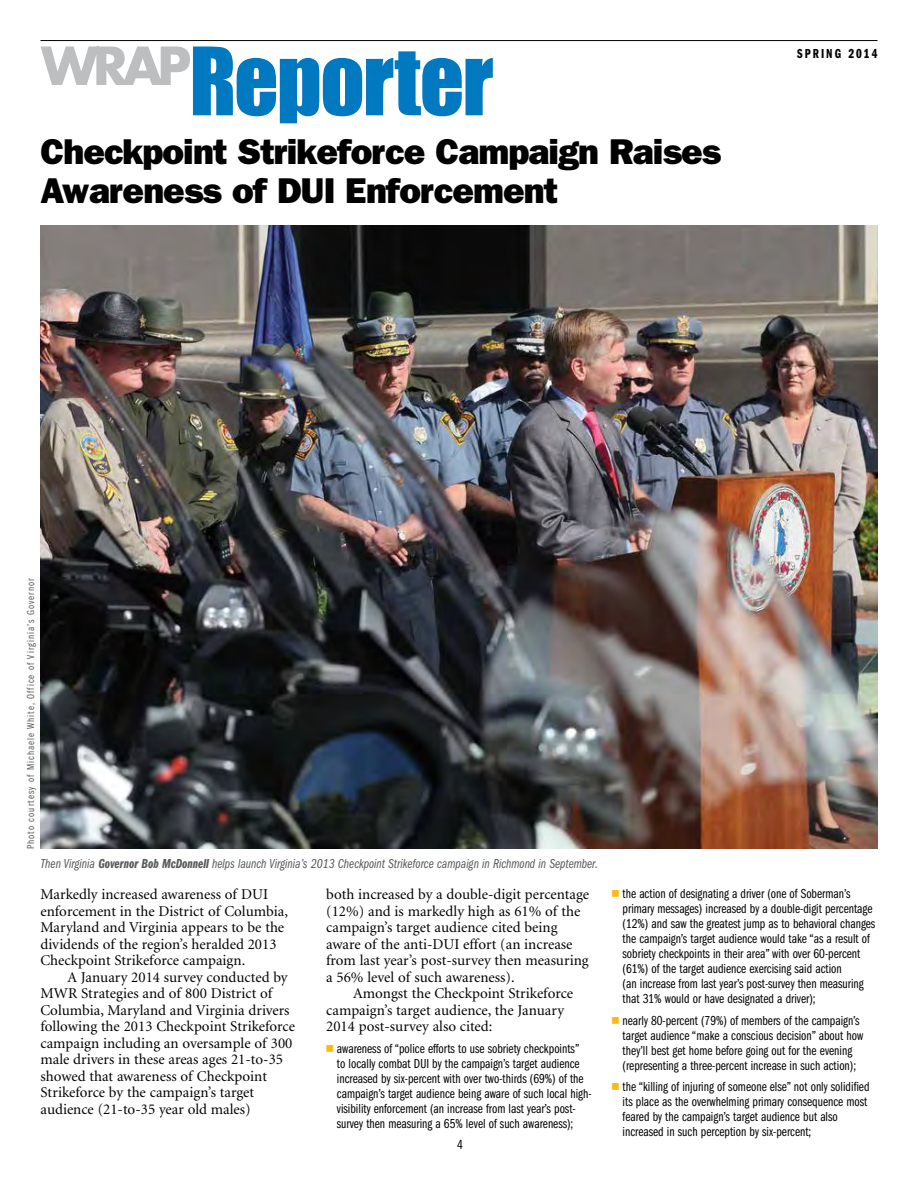
<style>
.page{position:relative;width:918px;height:1188px;background:#fff}
.page>*{position:absolute;margin:0;border:0;box-sizing:border-box;transform-origin:0 0}
.t1{font:800 36px/39px "Franklin Gothic";letter-spacing:-.025em;color:#000}
.t2{font:15px/16.5px "Minion";color:#000}
.t3{font:13.5px/15px "Franklin Gothic Book Cmpr";color:#000}
.t4{font:13.5px "Franklin Gothic Book Cmpr Ital";color:#58595b}
.t5{font:13.5px "Franklin Gothic Demi Cmpr";letter-spacing:.15em;color:#000}
.t6{font:10.5px "Franklin Gothic Book Cmpr";letter-spacing:.1em;color:#58595b}
.s1{font-family:"Franklin Gothic Demi Cmpr Ital"}
</style>
<div class="page">
<svg style="left:40px;top:47px;width:453px;height:76px"></svg>
<hr style="left:40px;top:40px;width:838px;height:1px;background:#000">
<img style="left:40px;top:226px;width:838px;height:623px">
<h1 class="t1" style="left:40px;top:131px;width:682px">Checkpoint Strikeforce Campaign Raises<br>Awareness of DUI Enforcement</h1>
<p class="t5" style="left:797px;top:46px;width:82px">SPRING 2014</p>
<p class="t6" style="left:25px;top:849px;width:272px;rotate:-90deg">Photo courtesy of Michaele White, Office of Virginia’s Governor</p>
<p class="t4" style="left:40px;top:857px;width:559px">Then Virginia <span class="s1">Governor Bob McDonnell</span> helps launch Virginia’s 2013 Checkpoint Strikeforce campaign in Richmond in September.</p>
<p class="t2" style="left:41px;top:886px;width:249px">Markedly increased awareness of DUI enforcement in the District of Columbia, Maryland and Virginia appears to be the dividends of the region’s heralded 2013<br>Checkpoint Strikeforce campaign.</p>
<p class="t2" style="left:41px;top:969px;width:256px;text-indent:27px">A January 2014 survey conducted by MWR Strategies and of 800 District of Columbia, Maryland and Virginia drivers following the 2013 Checkpoint Strikeforce campaign including an oversample of 300 male drivers in these areas ages 21-to-35 showed that awareness of Checkpoint Strikeforce by the campaign’s target audience (21-to-35 year old males)</p>
<p class="t2" style="left:326px;top:887px;width:264px">both increased by a double-digit percentage (12%) and is markedly high as 61% of the campaign’s target audience cited being aware of the anti-DUI effort (an increase from last year’s post-survey then measuring a 56% level of such awareness).</p>
<p class="t2" style="left:326px;top:985px;width:248px;text-indent:27px">Amongst the Checkpoint Strikeforce campaign’s target audience, the January<br>2014 post-survey also cited:</p>
<p class="t3" style="left:337px;top:1041px;width:256px">awareness of “police efforts to use sobriety checkpoints”<br>to locally combat DUI by the campaign’s target audience increased by six-percent with over two-thirds (69%) of the campaign’s target audience being aware of such local high&shy;visibility enforcement (an increase from last year’s post&shy;survey then measuring a 65% level of such awareness);</p>
<p class="t3" style="left:457px;top:1138px;width:7px">4</p>
<p class="t3" style="left:623px;top:886px;width:254px">the action of designating a driver (one of Soberman’s primary messages) increased by a double-digit percentage (12%) and saw the greatest jump as to behavioral changes the campaign’s target audience would take “as a result of sobriety checkpoints in their area” with over 60-percent (61%) of the target audience exercising said action<br>(an increase from last year’s post-survey then measuring that 31% would or have designated a driver);</p>
<p class="t3" style="left:623px;top:1013px;width:242px">nearly 80-percent (79%) of members of the campaign’s target audience “make a conscious decision” about how they’ll best get home before going out for the evening (representing a three-percent increase in such action);</p>
<p class="t3" style="left:623px;top:1080px;width:248px">the “killing of injuring of someone else” not only solidified its place as the overwhelming primary consequence most feared by the campaign’s target audience but also increased in such perception by six-percent;</p>
</div>
